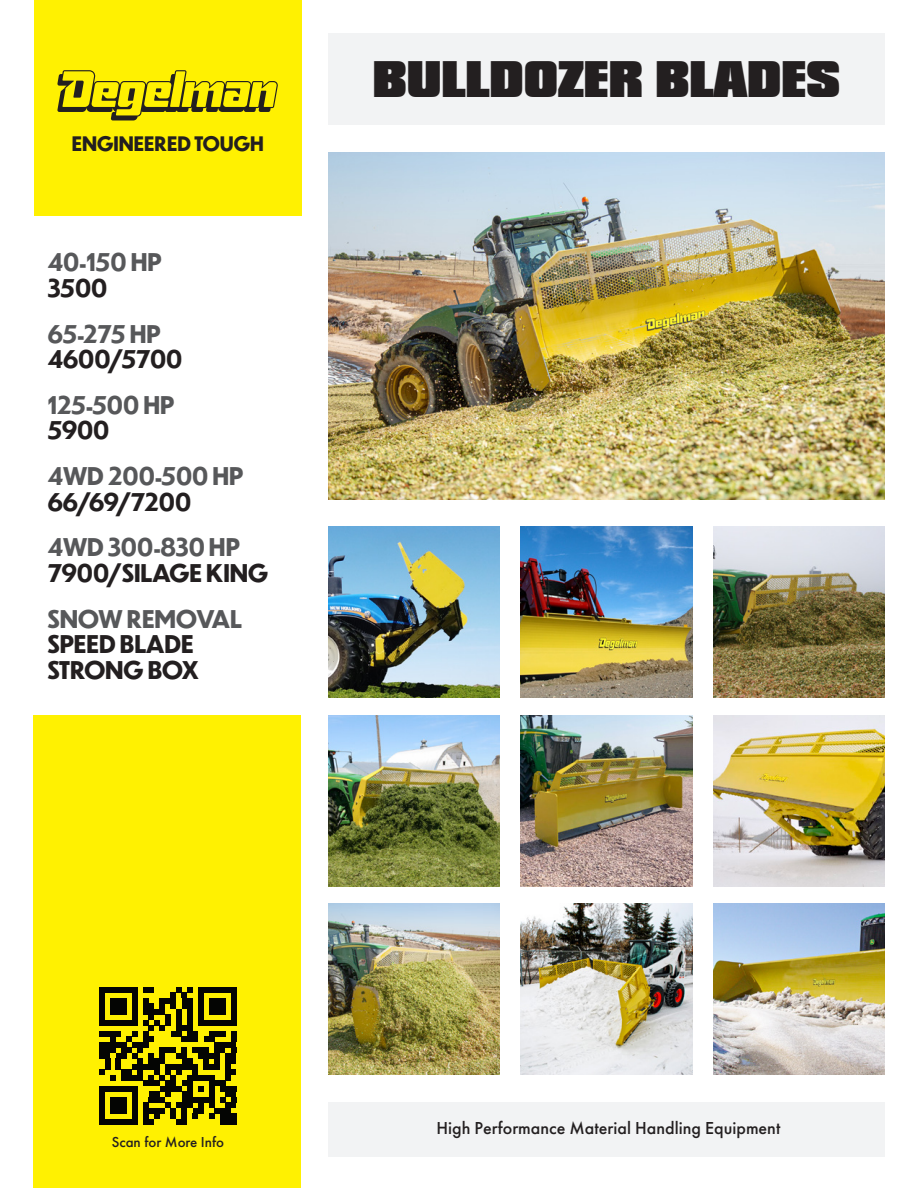
<style>
.page{position:relative;width:918px;height:1188px;background:#fff}
.page>*{position:absolute;margin:0;border:0;box-sizing:border-box;transform-origin:0 0}
.t1{font:900 45px "Compacta SBOP";color:#231f20}
.t2{font:700 24px/25.5px "Dunbar Low";color:#231f20}
.t3{font:700 24px/25.5px "Dunbar Low";color:#57585a}
.Contact_Info{font:700 19.65px "Dunbar Low";color:#231f20}
.t4{font:500 18px "Futura PT";color:#231f20}
.Main_Paragraphs_Extra_Space{font:500 15px "Futura PT";color:#231f20}
.s1{color:#231f20}
.s2{color:#57585a}
</style>
<div class="page">
<div style="left:34px;top:0;width:268px;height:216px;background:#fff101"></div>
<div style="left:33px;top:715px;width:268px;height:473px;background:#fff101"></div>
<img style="left:713px;top:904px;width:172px;height:171px">
<img style="left:328px;top:715px;width:172px;height:171px">
<img style="left:521px;top:715px;width:171px;height:171px">
<img style="left:328px;top:527px;width:172px;height:171px">
<img style="left:713px;top:527px;width:172px;height:171px">
<img style="left:521px;top:904px;width:171px;height:171px">
<img style="left:713px;top:715px;width:172px;height:171px">
<img style="left:328px;top:904px;width:172px;height:171px">
<img style="left:521px;top:527px;width:171px;height:171px">
<svg style="left:57px;top:70px;width:221px;height:50px"></svg>
<div style="left:99px;top:1031px;width:22px;height:6px;background:#040503"></div>
<div style="left:209px;top:1031px;width:16px;height:6px;background:#040503"></div>
<svg style="left:110px;top:1037px;width:6px;height:5px"></svg>
<div style="left:204px;top:1037px;width:11px;height:5px;background:#040503"></div>
<svg style="left:231px;top:1031px;width:5px;height:11px"></svg>
<div style="left:99px;top:1042px;width:28px;height:6px;background:#040503"></div>
<div style="left:132px;top:1042px;width:17px;height:6px;background:#040503"></div>
<div style="left:215px;top:1042px;width:21px;height:6px;background:#040503"></div>
<div style="left:99px;top:1048px;width:17px;height:5px;background:#040503"></div>
<div style="left:121px;top:1048px;width:11px;height:5px;background:#040503"></div>
<div style="left:160px;top:1048px;width:16px;height:5px;background:#040503"></div>
<svg style="left:182px;top:1048px;width:5px;height:5px"></svg>
<div style="left:193px;top:1048px;width:16px;height:5px;background:#040503"></div>
<div style="left:99px;top:1053px;width:11px;height:5px;background:#040503"></div>
<div style="left:116px;top:1053px;width:11px;height:5px;background:#040503"></div>
<svg style="left:149px;top:1053px;width:5px;height:5px"></svg>
<svg style="left:160px;top:1053px;width:5px;height:5px"></svg>
<div style="left:176px;top:1053px;width:11px;height:5px;background:#040503"></div>
<div style="left:198px;top:1053px;width:22px;height:5px;background:#040503"></div>
<div style="left:149px;top:1058px;width:16px;height:6px;background:#040503"></div>
<div style="left:182px;top:1058px;width:11px;height:6px;background:#040503"></div>
<svg style="left:204px;top:1058px;width:5px;height:6px"></svg>
<div style="left:132px;top:1064px;width:28px;height:5px;background:#040503"></div>
<div style="left:165px;top:1064px;width:33px;height:5px;background:#040503"></div>
<div style="left:204px;top:1064px;width:16px;height:5px;background:#040503"></div>
<svg style="left:215px;top:1048px;width:21px;height:21px"></svg>
<div style="left:121px;top:1069px;width:11px;height:6px;background:#040503"></div>
<svg style="left:132px;top:1048px;width:11px;height:27px"></svg>
<svg style="left:193px;top:1069px;width:5px;height:6px"></svg>
<div style="left:225px;top:1069px;width:11px;height:6px;background:#040503"></div>
<svg style="left:99px;top:1058px;width:22px;height:22px"></svg>
<div style="left:121px;top:1075px;width:22px;height:5px;background:#040503"></div>
<svg style="left:149px;top:1069px;width:33px;height:11px"></svg>
<div style="left:187px;top:1075px;width:28px;height:5px;background:#040503"></div>
<svg style="left:225px;top:1075px;width:6px;height:5px"></svg>
<div style="left:143px;top:1080px;width:17px;height:6px;background:#040503"></div>
<div style="left:165px;top:1080px;width:11px;height:6px;background:#040503"></div>
<div style="left:182px;top:1080px;width:11px;height:6px;background:#040503"></div>
<div style="left:209px;top:1080px;width:16px;height:6px;background:#040503"></div>
<div style="left:160px;top:1086px;width:22px;height:5px;background:#040503"></div>
<div style="left:220px;top:1086px;width:16px;height:5px;background:#040503"></div>
<div style="left:225px;top:1091px;width:11px;height:6px;background:#040503"></div>
<svg style="left:231px;top:1097px;width:5px;height:5px"></svg>
<div style="left:176px;top:1102px;width:17px;height:6px;background:#040503"></div>
<div style="left:225px;top:1102px;width:11px;height:6px;background:#040503"></div>
<div style="left:215px;top:1108px;width:16px;height:5px;background:#040503"></div>
<svg style="left:182px;top:1086px;width:43px;height:33px"></svg>
<div style="left:220px;top:1113px;width:16px;height:6px;background:#040503"></div>
<div style="left:143px;top:1119px;width:11px;height:5px;background:#040503"></div>
<div style="left:176px;top:1119px;width:11px;height:5px;background:#040503"></div>
<div style="left:220px;top:1119px;width:16px;height:5px;background:#040503"></div>
<div style="left:99px;top:987px;width:39px;height:6px;background:#040503"></div>
<svg style="left:99px;top:993px;width:6px;height:27px"></svg>
<div style="left:99px;top:1020px;width:39px;height:6px;background:#040503"></div>
<div style="left:110px;top:998px;width:17px;height:17px;background:#040503"></div>
<div style="left:198px;top:987px;width:38px;height:6px;background:#040503"></div>
<svg style="left:127px;top:987px;width:77px;height:55px"></svg>
<svg style="left:231px;top:993px;width:5px;height:27px"></svg>
<div style="left:198px;top:1020px;width:38px;height:6px;background:#040503"></div>
<div style="left:209px;top:998px;width:16px;height:17px;background:#040503"></div>
<div style="left:99px;top:1086px;width:39px;height:5px;background:#040503"></div>
<svg style="left:99px;top:1091px;width:6px;height:28px"></svg>
<svg style="left:132px;top:1091px;width:44px;height:28px"></svg>
<div style="left:99px;top:1119px;width:39px;height:5px;background:#040503"></div>
<div style="left:110px;top:1097px;width:17px;height:16px;background:#040503"></div>
<img style="left:328px;top:152px;width:557px;height:348px">
<div style="left:328px;top:1102px;width:557px;height:54px;background:#f2f3f4"></div>
<div style="left:328px;top:34px;width:557px;height:91px;background:#f2f3f4"></div>
<p class="Contact_Info" style="left:72px;top:129px;width:194px">ENGINEERED TOUGH</p>
<p class="t3" style="left:48px;top:249px;width:115px">40-150 HP<br><span class="s1">3500</span></p>
<p class="t2" style="left:48px;top:320px;width:136px"><span class="s2">65-275 HP<br></span>4600/5700</p>
<p class="t3" style="left:48px;top:391px;width:128px">125-500 HP<br><span class="s1">5900</span></p>
<p class="t3" style="left:48px;top:463px;width:197px">4WD 200-500 HP<br><span class="s1">66/69/7200</span></p>
<p class="t2" style="left:48px;top:534px;width:222px"><span class="s2">4WD 300-830 HP<br></span>7900/SILAGE KING</p>
<p class="t2" style="left:48px;top:605px;width:196px"><span class="s2">SNOW REMOVAL<br></span>SPEED BLADE<br>STRONG BOX</p>
<p class="t1" style="left:373px;top:50px;width:469px">BULLDOZER BLADES</p>
<p class="Main_Paragraphs_Extra_Space" style="left:112px;top:1133px;width:114px">Scan for More Info</p>
<p class="t4" style="left:436px;top:1118px;width:345px">High Performance Material Handling Equipment</p>
</div>
